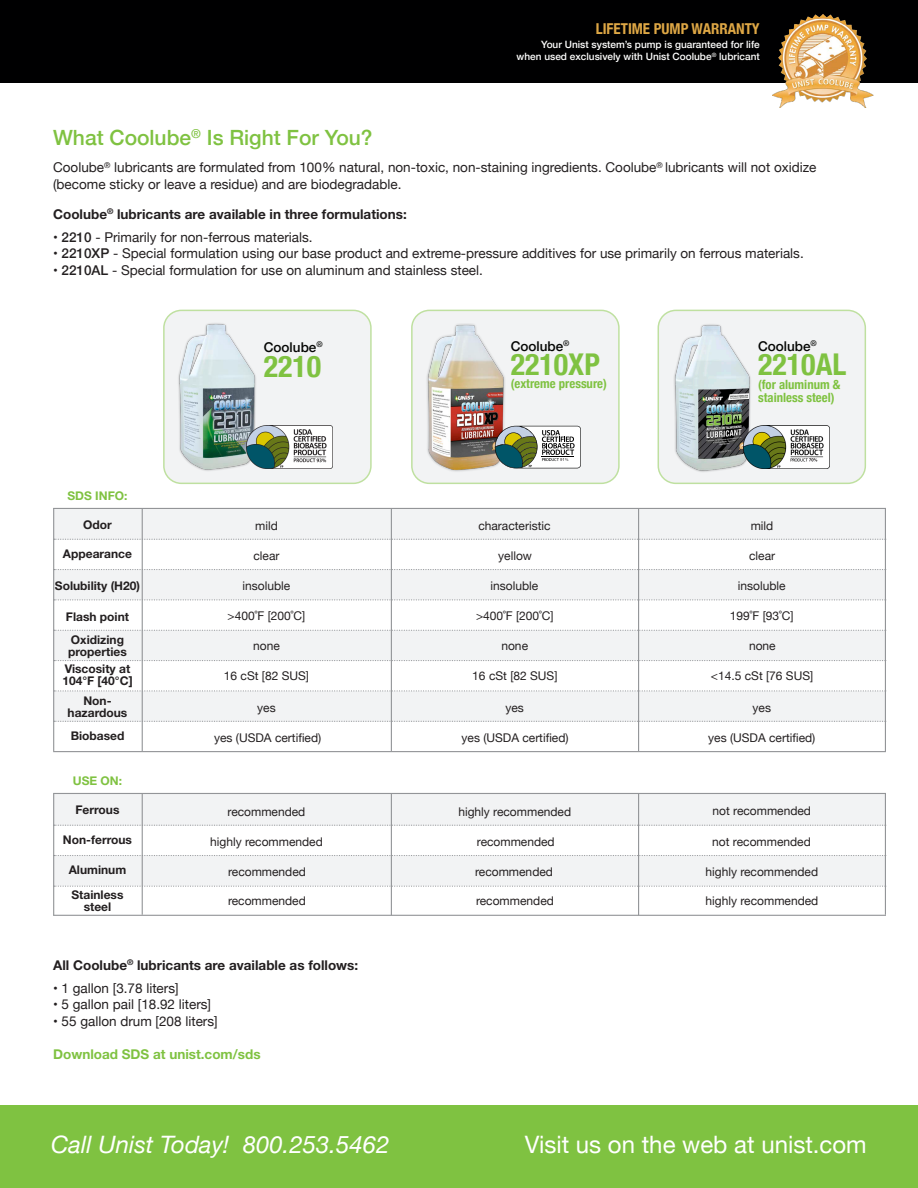
<style>
.page{position:relative;width:918px;height:1188px;background:#fff}
.page>*{position:absolute;margin:0;border:0;box-sizing:border-box;transform-origin:0 0}
.t1{font:700 condensed 30px "Helvetica Neue";color:#7fc241}
.t2{font:italic 24px "Helvetica Neue";color:#fff}
.t3{font:24px "Helvetica Neue";color:#fff}
.t4{font:500 21px "Helvetica Neue";color:#7fc241}
.t5{font:700 condensed 15px "Helvetica Neue";color:#dea745}
.t6{font:13.5px "Helvetica Neue";color:#231f20}
.t7{font:700 13.5px "Helvetica Neue";color:#231f20}
.t8{font:700 13.5px "Helvetica Neue";color:#7fc241}
.t9{font:500 13.5px "Helvetica Neue";color:#040503}
.t10{font:700 condensed 12.75px "Helvetica Neue";color:#7fc241}
.t11{font:12px "Helvetica Neue";color:#231f20}
.t12{font:700 12px/12px "Helvetica Neue";color:#231f20}
.t13{font:700 12px "Helvetica Neue";color:#7fc241}
.t14{font:500 10.05px "Helvetica Neue";color:#fff}
.s1{font-weight:500}
</style>
<div class="page">
<div style="left:0;top:1106px;width:918px;height:82px;background:#7fc241"></div>
<div style="left:0;top:0;width:918px;height:82px;background:#000001"></div>
<img style="left:773px;top:14px;width:101px;height:94px">
<div style="left:164px;top:310px;width:207px;height:173px;background:#f2f3f4;border-radius:18px"></div>
<div style="left:163px;top:310px;width:209px;height:174px;border:2px solid #7fc241;border-radius:18px"></div>
<img style="left:170px;top:315px;width:106px;height:156px">
<img style="left:247px;top:425px;width:86px;height:43px">
<div style="left:412px;top:310px;width:207px;height:173px;background:#f2f3f4;border-radius:18px"></div>
<div style="left:411px;top:310px;width:209px;height:174px;border:2px solid #7fc241;border-radius:18px"></div>
<img style="left:427px;top:324px;width:78px;height:148px">
<div style="left:658px;top:310px;width:207px;height:173px;background:#f2f3f4;border-radius:18px"></div>
<div style="left:658px;top:310px;width:208px;height:174px;border:2px solid #7fc241;border-radius:18px"></div>
<img style="left:657px;top:320px;width:123px;height:155px">
<div style="left:53px;top:508px;width:832px;height:31px;background:#f2f3f4"></div>
<div style="left:53px;top:570px;width:832px;height:30px;background:#f2f3f4"></div>
<div style="left:53px;top:630px;width:832px;height:31px;background:#f2f3f4"></div>
<div style="left:53px;top:691px;width:832px;height:30px;background:#f2f3f4"></div>
<div style="left:53px;top:793px;width:832px;height:32px;background:#f2f3f4"></div>
<div style="left:53px;top:855px;width:832px;height:31px;background:#f2f3f4"></div>
<hr style="left:391px;top:508px;width:1px;height:243px;background:#939598">
<hr style="left:391px;top:793px;width:1px;height:122px;background:#939598">
<hr style="left:142px;top:508px;width:1px;height:243px;background:#939598">
<hr style="left:142px;top:793px;width:1px;height:122px;background:#939598">
<hr style="left:638px;top:508px;width:1px;height:243px;background:#939598">
<hr style="left:638px;top:793px;width:1px;height:122px;background:#939598">
<hr style="left:53px;top:508px;width:833px;height:1px;background:#939598">
<svg style="left:54px;top:539px;width:831px;height:1px"></svg>
<svg style="left:54px;top:825px;width:831px;height:1px"></svg>
<svg style="left:54px;top:569px;width:831px;height:1px"></svg>
<svg style="left:54px;top:855px;width:831px;height:1px"></svg>
<svg style="left:54px;top:599px;width:831px;height:1px"></svg>
<svg style="left:54px;top:630px;width:831px;height:1px"></svg>
<svg style="left:54px;top:660px;width:831px;height:1px"></svg>
<svg style="left:54px;top:690px;width:831px;height:1px"></svg>
<svg style="left:54px;top:721px;width:831px;height:1px"></svg>
<hr style="left:53px;top:751px;width:833px;height:1px;background:#939598">
<hr style="left:53px;top:793px;width:833px;height:1px;background:#939598">
<hr style="left:885px;top:508px;width:1px;height:243px;background:#939598">
<hr style="left:885px;top:794px;width:1px;height:121px;background:#939598">
<hr style="left:53px;top:794px;width:1px;height:121px;background:#939598">
<hr style="left:53px;top:508px;width:1px;height:243px;background:#939598">
<hr style="left:53px;top:915px;width:833px;height:1px;background:#939598">
<svg style="left:54px;top:886px;width:831px;height:1px"></svg>
<svg style="left:495px;top:426px;width:86px;height:42px"></svg>
<img style="left:743px;top:426px;width:86px;height:42px">
<p class="t5" style="left:596px;top:16px;width:165px">LIFETIME PUMP WARRANTY</p>
<p class="t4" style="left:53px;top:121px;width:321px">What Coolube<sup>®</sup> Is Right For You?</p>
<p class="t14" style="left:541px;top:36px;width:220px">Your Unist system’s pump is guaranteed for life</p>
<p class="t14" style="left:517px;top:49px;width:245px">when used exclusively with Unist Coolube<sup>®</sup> lubricant</p>
<p class="t6" style="left:53px;top:158px;width:765px">Coolube<sup>®</sup> lubricants are formulated from 100% natural, non-toxic, non-staining ingredients. Coolube<sup>®</sup> lubricants will not oxidize</p>
<p class="t6" style="left:53px;top:174px;width:350px">(become sticky or leave a residue) and are biodegradable.</p>
<p class="t7" style="left:53px;top:203px;width:355px">Coolube<sup>®</sup> lubricants are available in three formulations:</p>
<p class="t6" style="left:53px;top:227px;width:261px">• <span class="s1">2210</span> - Primarily for non-ferrous materials.</p>
<p class="t6" style="left:53px;top:244px;width:752px">• <span class="s1">2210XP</span> - Special formulation using our base product and extreme-pressure additives for use primarily on ferrous materials.</p>
<p class="t6" style="left:53px;top:260px;width:431px">• <span class="s1">2210AL</span> - Special formulation for use on aluminum and stainless steel.</p>
<p class="t13" style="left:68px;top:486px;width:62px">SDS INFO:</p>
<p class="t12" style="left:83px;top:519px;width:30px">Odor</p>
<p class="t12" style="left:63px;top:548px;width:71px">Appearance</p>
<p class="t12" style="left:55px;top:580px;width:87px">Solubility (H20)</p>
<p class="t12" style="left:66px;top:611px;width:65px">Flash point</p>
<p class="t12" style="left:71px;top:634px;width:55px">Oxidizing</p>
<p class="t12" style="left:68px;top:646px;width:60px">properties</p>
<p class="t12" style="left:83px;top:695px;width:30px">Non-</p>
<p class="t12" style="left:68px;top:707px;width:61px">hazardous</p>
<p class="t12" style="left:62px;top:663px;width:72px">Viscosity at<br>104°F [40°C]</p>
<p class="t12" style="left:71px;top:730px;width:55px">Biobased</p>
<p class="t13" style="left:73px;top:771px;width:51px">USE ON:</p>
<p class="t12" style="left:76px;top:804px;width:46px">Ferrous</p>
<p class="t12" style="left:63px;top:834px;width:71px">Non-ferrous</p>
<p class="t12" style="left:69px;top:864px;width:59px">Aluminum</p>
<p class="t12" style="left:72px;top:889px;width:53px">Stainless</p>
<p class="t12" style="left:84px;top:901px;width:29px">steel</p>
<p class="t9" style="left:264px;top:336px;width:60px">Coolube<sup>®</sup></p>
<p class="t1" style="left:264px;top:341px;width:59px">2210</p>
<p class="t9" style="left:511px;top:335px;width:60px">Coolube<sup>®</sup></p>
<p class="t1" style="left:511px;top:340px;width:91px">2210XP</p>
<p class="t10" style="left:511px;top:373px;width:98px">(extreme pressure)</p>
<p class="t9" style="left:758px;top:335px;width:60px">Coolube<sup>®</sup></p>
<p class="t1" style="left:758px;top:340px;width:90px">2210AL</p>
<p class="t10" style="left:758px;top:373px;width:84px">(for aluminum &amp;</p>
<p class="t10" style="left:758px;top:387px;width:78px">stainless steel)</p>
<p class="t11" style="left:255px;top:517px;width:24px">mild</p>
<p class="t11" style="left:478px;top:517px;width:74px">characteristic</p>
<p class="t11" style="left:751px;top:517px;width:24px">mild</p>
<p class="t11" style="left:253px;top:547px;width:27px">clear</p>
<p class="t11" style="left:498px;top:547px;width:35px">yellow</p>
<p class="t11" style="left:749px;top:547px;width:27px">clear</p>
<p class="t11" style="left:243px;top:577px;width:49px">insoluble</p>
<p class="t11" style="left:491px;top:577px;width:49px">insoluble</p>
<p class="t11" style="left:738px;top:577px;width:49px">insoluble</p>
<p class="t11" style="left:228px;top:607px;width:79px">&gt;400˚F [200˚C]</p>
<p class="t11" style="left:476px;top:607px;width:79px">&gt;400˚F [200˚C]</p>
<p class="t11" style="left:730px;top:607px;width:65px">199˚F [93˚C]</p>
<p class="t11" style="left:253px;top:637px;width:28px">none</p>
<p class="t11" style="left:501px;top:637px;width:28px">none</p>
<p class="t11" style="left:749px;top:637px;width:28px">none</p>
<p class="t11" style="left:224px;top:667px;width:87px">16 cSt [82 SUS]</p>
<p class="t11" style="left:472px;top:667px;width:87px">16 cSt [82 SUS]</p>
<p class="t11" style="left:711px;top:667px;width:104px">&lt;14.5 cSt [76 SUS]</p>
<p class="t11" style="left:257px;top:699px;width:20px">yes</p>
<p class="t11" style="left:505px;top:699px;width:20px">yes</p>
<p class="t11" style="left:753px;top:699px;width:20px">yes</p>
<p class="t11" style="left:214px;top:729px;width:109px">yes (USDA certified)</p>
<p class="t11" style="left:462px;top:729px;width:109px">yes (USDA certified)</p>
<p class="t11" style="left:708px;top:729px;width:109px">yes (USDA certified)</p>
<p class="t11" style="left:228px;top:803px;width:79px">recommended</p>
<p class="t11" style="left:458px;top:803px;width:114px">highly recommended</p>
<p class="t11" style="left:713px;top:802px;width:100px">not recommended</p>
<p class="t11" style="left:210px;top:833px;width:114px">highly recommended</p>
<p class="t11" style="left:477px;top:833px;width:79px">recommended</p>
<p class="t11" style="left:712px;top:833px;width:100px">not recommended</p>
<p class="t11" style="left:228px;top:863px;width:79px">recommended</p>
<p class="t11" style="left:228px;top:892px;width:79px">recommended</p>
<p class="t11" style="left:475px;top:863px;width:79px">recommended</p>
<p class="t11" style="left:476px;top:892px;width:79px">recommended</p>
<p class="t11" style="left:706px;top:863px;width:114px">highly recommended</p>
<p class="t11" style="left:706px;top:892px;width:114px">highly recommended</p>
<p class="t7" style="left:53px;top:954px;width:307px">All Coolube<sup>®</sup> lubricants are available as follows:</p>
<p class="t6" style="left:53px;top:978px;width:127px">• 1 gallon [3.78 liters]</p>
<p class="t6" style="left:53px;top:995px;width:160px">• 5 gallon pail [18.92 liters]</p>
<p class="t6" style="left:53px;top:1011px;width:166px">• 55 gallon drum [208 liters]</p>
<p class="t8" style="left:53px;top:1043px;width:209px">Download SDS at unist.com/sds</p>
<p class="t2" style="left:51px;top:1127px;width:340px">Call Unist Today! 800.253.5462</p>
<p class="t3" style="left:525px;top:1127px;width:343px">Visit us on the web at unist.com</p>
</div>
